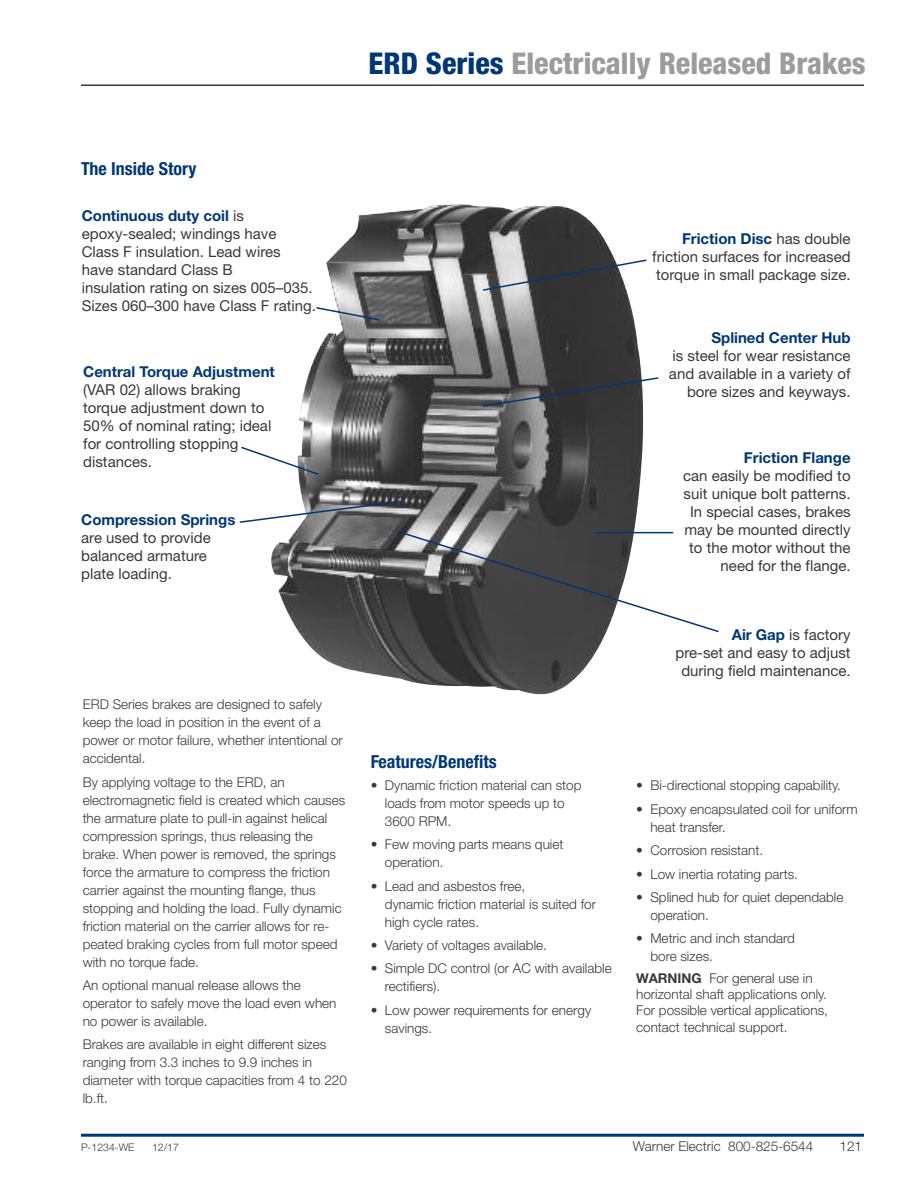
<style>
.page{position:relative;width:918px;height:1188px;background:#fff}
.page>*{position:absolute;margin:0;border:0;box-sizing:border-box;transform-origin:0 0}
.t1{font:800 condensed 30px "Helvetica Neue LT Std";color:#9c9c9c}
.t2{font:700 condensed 18px "Helvetica Neue LT Std";color:#003775}
.t3{font:15px/18px "Helvetica Neue LT Std";color:#39383a}
.t4{font:700 15px "Helvetica Neue LT Std";color:#003775}
.t5{font:300 13.5px/18px "Helvetica Neue LT Std";color:#39383a}
.t6{font:300 10.5px "Helvetica Neue LT Std";color:#39383a}
.s1{color:#003775}
.s2{font-weight:700;color:#003775}
.s3{font-weight:700}
</style>
<div class="page">
<hr style="left:81px;top:1134px;width:783px;height:3px;background:#003775">
<hr style="left:81px;top:84px;width:783px;height:2px;background:#39383a">
<img style="left:271px;top:204px;width:372px;height:490px">
<svg style="left:315px;top:306px;width:66px;height:16px"></svg>
<svg style="left:481px;top:258px;width:166px;height:34px;background:#707376"></svg>
<svg style="left:481px;top:376px;width:178px;height:32px;background:#55575a"></svg>
<svg style="left:395px;top:530px;width:324px;height:103px"></svg>
<svg style="left:241px;top:445px;width:79px;height:31px"></svg>
<svg style="left:239px;top:499px;width:166px;height:25px"></svg>
<h1 class="t1" style="left:369px;top:53px;width:499px"><span class="s1">ERD Series</span> Electrically Released Brakes</h1>
<h2 class="t2" style="left:81px;top:162px;width:117px">The Inside Story</h2>
<p class="t3" style="left:82px;top:208px;width:236px"><span class="s2">Continuous duty coil</span> is epoxy-sealed; windings have<br>Class F insulation. Lead wires have standard Class B<br>insulation rating on sizes 005–035.<br>Sizes 060–300 have Class F rating.</p>
<p class="t4" style="left:83px;top:366px;width:193px">Central Torque Adjustment</p>
<p class="t3" style="left:83px;top:382px;width:190px">(VAR 02) allows braking torque adjustment down to<br>50% of nominal rating; ideal for controlling stopping distances.</p>
<p class="t4" style="left:81px;top:515px;width:156px">Compression Springs</p>
<p class="t3" style="left:81px;top:530px;width:131px">are used to provide balanced armature plate loading.</p>
<p class="t5" style="left:83px;top:697px;width:262px">ERD Series brakes are designed to safely keep the load in position in the event of a power or motor failure, whether intentional or accidental.</p>
<p class="t5" style="left:83px;top:774px;width:264px">By applying voltage to the ERD, an electromagnetic field is created which causes the armature plate to pull-in against helical compression springs, thus releasing the brake. When power is removed, the springs force the armature to compress the friction carrier against the mounting flange, thus stopping and holding the load. Fully dynamic friction material on the carrier allows for re&shy;peated braking cycles from full motor speed with no torque fade.</p>
<p class="t5" style="left:83px;top:977px;width:255px">An optional manual release allows the operator to safely move the load even when no power is available.</p>
<p class="t5" style="left:83px;top:1037px;width:266px">Brakes are available in eight different sizes ranging from 3.3 inches to 9.9 inches in diameter with torque capacities from 4 to 220 lb.ft.</p>
<p class="t3" style="left:652px;top:231px;width:200px;text-align:justify;text-indent:30px"><span class="s2">Friction Disc</span> has double friction surfaces for increased torque in small package size.</p>
<p class="t4" style="left:711px;top:332px;width:141px">Splined Center Hub</p>
<p class="t3" style="left:669px;top:348px;width:183px;text-align:right">is steel for wear resistance and available in a variety of bore sizes and keyways.</p>
<p class="t4" style="left:744px;top:453px;width:108px">Friction Flange</p>
<p class="t3" style="left:683px;top:468px;width:169px;text-align:right">can easily be modified to suit unique bolt patterns.<br>In special cases, brakes may be mounted directly to the motor without the need for the flange.</p>
<p class="t3" style="left:676px;top:627px;width:177px;text-align:right"><span class="s2">Air Gap</span> is factory<br>pre-set and easy to adjust during field maintenance.</p>
<h2 class="t2" style="left:371px;top:755px;width:128px">Features/Benefits</h2>
<p class="t5" style="left:385px;top:777px;width:198px;text-indent:-14px">• Dynamic friction material can stop loads from motor speeds up to<br>3600 RPM.</p>
<p class="t5" style="left:385px;top:837px;width:180px;text-indent:-14px">• Few moving parts means quiet operation.</p>
<p class="t5" style="left:385px;top:878px;width:213px;text-indent:-14px">• Lead and asbestos free,<br>dynamic friction material is suited for high cycle rates.</p>
<p class="t5" style="left:371px;top:938px;width:178px">• Variety of voltages available.</p>
<p class="t5" style="left:385px;top:961px;width:228px;text-indent:-14px">• Simple DC control (or AC with available rectifiers).</p>
<p class="t5" style="left:385px;top:1002px;width:208px;text-indent:-14px">• Low power requirements for energy savings.</p>
<p class="t5" style="left:636px;top:778px;width:206px">• Bi-directional stopping capability.</p>
<p class="t5" style="left:650px;top:801px;width:209px;text-indent:-14px">• Epoxy encapsulated coil for uniform heat transfer.</p>
<p class="t5" style="left:636px;top:843px;width:129px">• Corrosion resistant.</p>
<p class="t5" style="left:636px;top:866px;width:163px">• Low inertia rotating parts.</p>
<p class="t5" style="left:650px;top:889px;width:195px;text-indent:-14px">• Splined hub for quiet dependable operation.</p>
<p class="t5" style="left:650px;top:931px;width:146px;text-indent:-14px">• Metric and inch standard bore sizes.</p>
<p class="t5" style="left:636px;top:971px;width:193px;line-height:16.2px"><span class="s3">WARNING</span> For general use in horizontal shaft applications only.<br>For possible vertical applications, contact technical support.</p>
<p class="t6" style="left:81px;top:1143px;width:55px">P-1234-WE</p>
<p class="t6" style="left:152px;top:1143px;width:28px">12/17</p>
<p class="t5" style="left:633px;top:1138px;width:182px">Warner Electric 800-825-6544</p>
<p class="t5" style="left:840px;top:1138px;width:24px">121</p>
</div>
